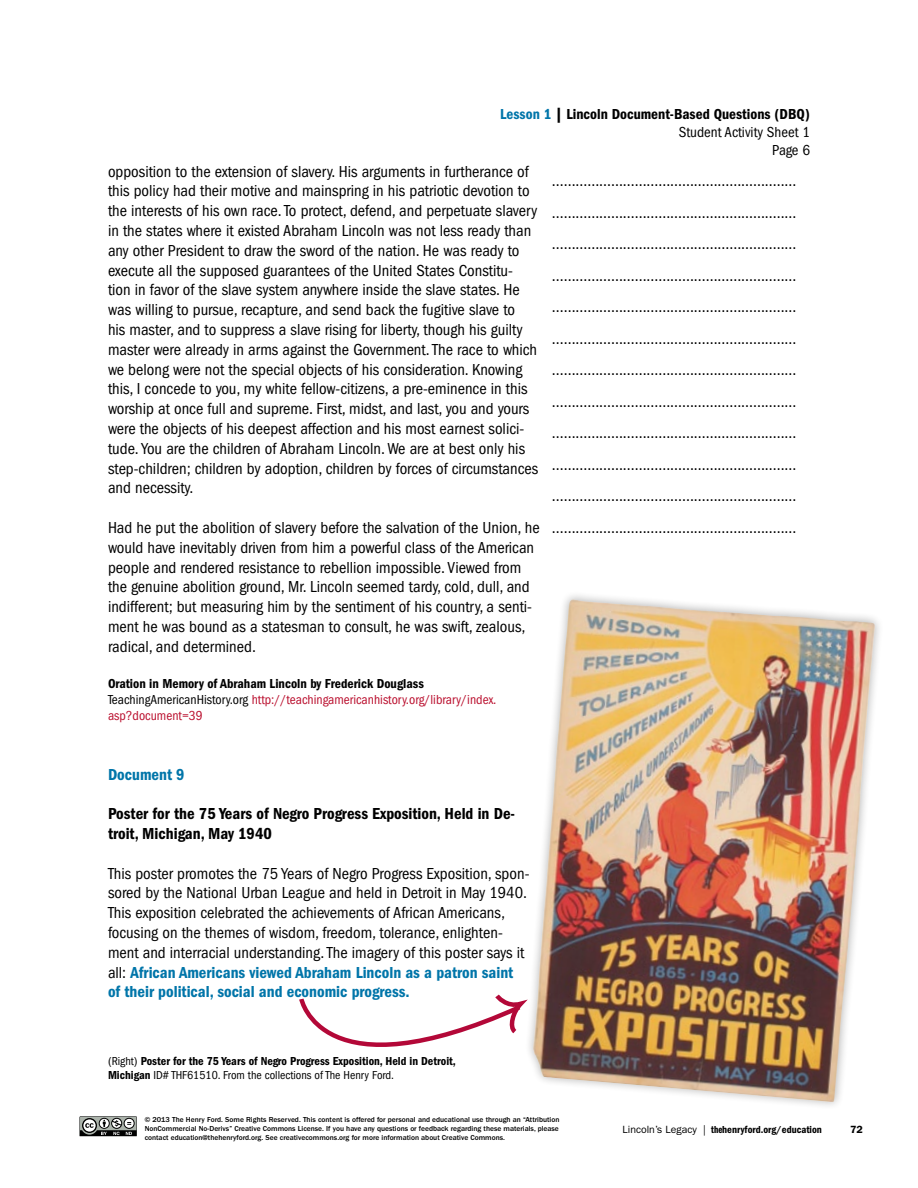
<style>
.page{position:relative;width:918px;height:1188px;background:#fff}
.page>*{position:absolute;margin:0;border:0;box-sizing:border-box;transform-origin:0 0}
.t1{font:condensed 16.5px/19.8px "Franklin Gothic";color:#000}
.t2{font:600 condensed 16.5px/19.8px "Franklin Gothic";color:#000}
.t3{font:600 condensed 16.5px "Franklin Gothic";color:#0075a9}
.t4{font:600 condensed 15px/18px "Franklin Gothic";color:#000;text-align:right}
.t5{font:condensed 13.5px/16.2px "Franklin Gothic";color:#ba0f2e}
.t6{font:600 condensed 12px/14.4px "Franklin Gothic";color:#000}
.t7{font:600 condensed 10.5px "Franklin Gothic";color:#000}
.t8{font:600 10.5px "Franklin Gothic";color:#000}
.t9{font:500 7.5px/9px "Franklin Gothic";color:#000;text-align:justify}
.s1{color:#0075a9}
.s2{font-weight:400}
.s3{font-weight:600;color:#000}
.s4{color:#000}
.s5{font-weight:600;color:#0075a9}
.s6{font-weight:400;font-stretch:normal}
.s7{font-family:"Franklin Gothic Demi Cmpr";font-weight:400;font-stretch:normal}
</style>
<div class="page">
<svg style="left:80px;top:1116px;width:57px;height:20px"></svg>
<img style="left:533px;top:595px;width:346px;height:511px">
<img style="left:555px;top:600px;width:17px;height:175px">
<svg style="left:299px;top:991px;width:238px;height:105px"></svg>
<p class="t4" style="left:500px;top:105px;width:311px"><span class="s1">Lesson 1</span> | Lincoln Document-Based Questions (DBQ)<br><span class="s2">Student Activity Sheet 1<br>Page 6</span></p>
<p class="t1" style="left:108px;top:161px;width:432px">opposition to the extension of slavery. His arguments in furtherance of this policy had their motive and mainspring in his patriotic devotion to the interests of his own race. To protect, defend, and perpetuate slavery in the states where it existed Abraham Lincoln was not less ready than any other President to draw the sword of the nation. He was ready to execute all the supposed guarantees of the United States Constitu&shy;tion in favor of the slave system anywhere inside the slave states. He was willing to pursue, recapture, and send back the fugitive slave to<br>his master, and to suppress a slave rising for liberty, though his guilty master were already in arms against the Government. The race to which we belong were not the special objects of his consideration. Knowing this, I concede to you, my white fellow-citizens, a pre-eminence in this worship at once full and supreme. First, midst, and last, you and yours were the objects of his deepest affection and his most earnest solici&shy;tude. You are the children of Abraham Lincoln. We are at best only his step-children; children by adoption, children by forces of circumstances and necessity.</p>
<p class="t1" style="left:108px;top:518px;width:433px">Had he put the abolition of slavery before the salvation of the Union, he would have inevitably driven from him a powerful class of the American people and rendered resistance to rebellion impossible. Viewed from the genuine abolition ground, Mr. Lincoln seemed tardy, cold, dull, and indifferent; but measuring him by the sentiment of his country, a senti&shy;ment he was bound as a statesman to consult, he was swift, zealous, radical, and determined.</p>
<p class="t5" style="left:108px;top:675px;width:390px"><span class="s3">Oration in Memory of Abraham Lincoln by Frederick Douglass<br></span><span class="s4">TeachingAmericanHistory.org</span> http://teachingamericanhistory.org/library/index. asp?document=39</p>
<p class="t1" style="left:552px;top:165px;width:246px;line-height:31.5px;text-align:justify">.............................................................. .............................................................. .............................................................. .............................................................. .............................................................. .............................................................. .............................................................. .............................................................. .............................................................. .............................................................. .............................................................. ..............................................................</p>
<p class="t3" style="left:108px;top:765px;width:78px">Document 9</p>
<p class="t2" style="left:108px;top:804px;width:409px">Poster for the 75 Years of Negro Progress Exposition, Held in De&shy;troit, Michigan, May 1940</p>
<p class="t1" style="left:108px;top:863px;width:423px">This poster promotes the 75 Years of Negro Progress Exposition, spon&shy;sored by the National Urban League and held in Detroit in May 1940.<br>This exposition celebrated the achievements of African Americans, focusing on the themes of wisdom, freedom, tolerance, enlighten&shy;ment and interracial understanding. The imagery of this poster says it all: <span class="s5">African Americans viewed Abraham Lincoln as a patron saint of their political, social and economic progress.</span></p>
<p class="t6" style="left:108px;top:1054px;width:349px"><span class="s2">(Right)</span> Poster for the 75 Years of Negro Progress Exposition, Held in Detroit,<br>Michigan <span class="s2">ID# THF61510. From the collections of The Henry Ford.</span></p>
<p class="t9" style="left:145px;top:1115px;width:416px">© 2013 The Henry Ford. Some Rights Reserved. This content is offered for personal and educational use through an “Attribution NonCommercial No-Derivs” Creative Commons License. If you have any questions or feedback regarding these materials, please contact education@thehenryford.org. See creativecommons.org for more information about Creative Commons.</p>
<p class="t7" style="left:623px;top:1123px;width:201px"><span class="s6">Lincoln’s Legacy |</span> <span class="s7">the</span>henryford.org/education</p>
<p class="t8" style="left:850px;top:1123px;width:14px">72</p>
</div>
